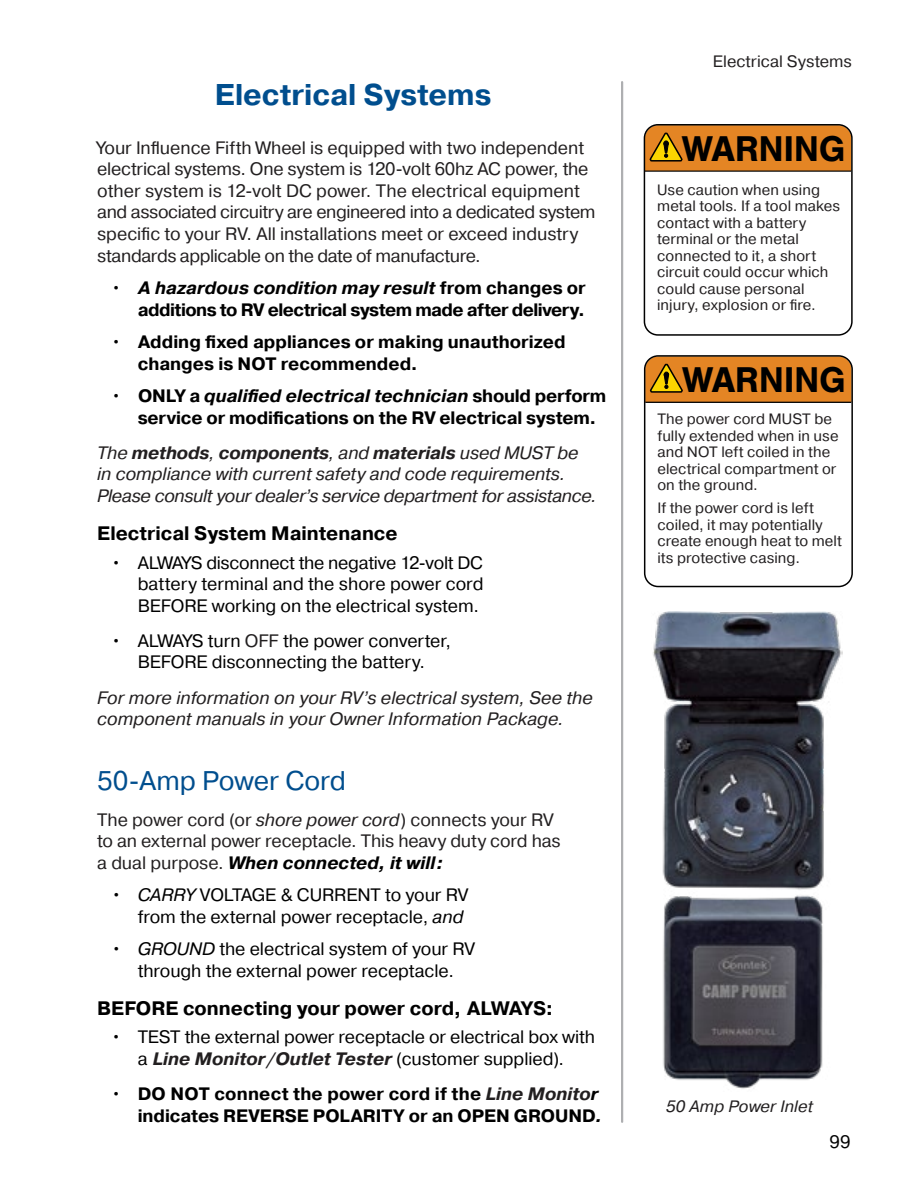
<style>
.page{position:relative;width:918px;height:1188px;background:#fff}
.page>*{position:absolute;margin:0;border:0;box-sizing:border-box;transform-origin:0 0}
.t1{font:700 37.2px "Nimbus San";letter-spacing:-.01em;color:#000}
.t2{font:700 30px "Pragmatica";color:#004e8e}
.t3{font:27px "Pragmatica";letter-spacing:-.005em;color:#004e8e}
.t4{font:700 19.5px "Pragmatica";color:#000}
.t5{font:18px/21.6px "Pragmatica";letter-spacing:-.005em;color:#221f20}
.t6{font:18px/21.6px "Pragmatica";letter-spacing:-.005em;color:#000;text-align:center}
.t7{font:italic 18px/21.6px "Pragmatica";letter-spacing:-.005em;color:#221f20}
.t8{font:700 18px/21.6px "Pragmatica";letter-spacing:-.005em;color:#000}
.t9{font:700 18px/21.6px "Pragmatica";letter-spacing:-.03em;color:#000;text-align:right}
.t10{font:16.5px "Pragmatica";letter-spacing:.005em;color:#221f20}
.t11{font:italic 16.5px "Pragmatica";color:#221f20}
.t12{font:15px/16.5px "Pragmatica";letter-spacing:.005em;color:#221f20}
.s1{font-weight:400}
.s2{font-style:italic}
.s3{font-weight:700}
.s4{color:#221f20}
.s5{font-weight:700;font-style:italic;color:#000}
.s6{font-weight:700;font-style:italic;color:#221f20}
.s7{font-style:italic;color:#221f20}
</style>
<div class="page">
<hr style="left:621px;top:82px;width:2px;height:1040px;background:#939598">
<img style="left:653px;top:612px;width:190px;height:477px">
<svg style="left:645px;top:126px;width:205px;height:45px;background:#dc8321"></svg>
<hr style="left:645px;top:171px;width:206px;height:1px;background:#000">
<div style="left:644px;top:124px;width:209px;height:212px;border:2px solid #000;border-radius:14px"></div>
<svg style="left:646px;top:358px;width:204px;height:44px;background:#dd8321"></svg>
<hr style="left:645px;top:402px;width:206px;height:1px;background:#000">
<div style="left:644px;top:355px;width:209px;height:232px;border:2px solid #000;border-radius:14px"></div>
<h2 class="t2" style="left:215px;top:75px;width:278px">Electrical Systems</h2>
<p class="t5" style="left:97px;top:137px;width:500px">Your Influence Fifth Wheel is equipped with two independent electrical systems. One system is 120-volt 60hz AC power, the other system is 12-volt DC power. The electrical equipment and associated circuitry are engineered into a dedicated system specific to your RV. All installations meet or exceed industry standards applicable on the date of manufacture.</p>
<p class="t9" style="left:111px;top:277px;width:477px"><span class="s1">•</span> <span class="s2">A hazardous condition may result</span> from changes or additions to RV electrical system made after delivery.</p>
<p class="t8" style="left:138px;top:331px;width:430px;text-indent:-27px"><span class="s1">•</span> Adding fixed appliances or making unauthorized changes is NOT recommended.</p>
<p class="t8" style="left:138px;top:385px;width:470px;text-indent:-27px"><span class="s1">•</span> ONLY a <span class="s2">qualified electrical technician</span> should perform service or modifications on the RV electrical system.</p>
<p class="t7" style="left:97px;top:442px;width:501px">The <span class="s3">methods</span>, <span class="s3">components</span>, and <span class="s3">materials</span> used MUST be in compliance with current safety and code requirements.<br>Please consult your dealer’s service department for assistance.</p>
<p class="t4" style="left:97px;top:521px;width:302px">Electrical System Maintenance</p>
<p class="t6" style="left:138px;top:552px;width:347px;text-align:justify;text-indent:-27px">• ALWAYS disconnect the negative 12-volt DC battery terminal and the shore power cord BEFORE working on the electrical system.</p>
<p class="t6" style="left:111px;top:630px;width:342px">• ALWAYS turn <span class="s4">OFF</span> the power converter,<br>BEFORE disconnecting the battery.</p>
<p class="t7" style="left:97px;top:687px;width:497px">For more information on your RV’s electrical system, See the component manuals in your Owner Information Package.</p>
<h3 class="t3" style="left:97px;top:764px;width:250px">50-Amp Power Cord</h3>
<p class="t5" style="left:97px;top:809px;width:465px">The power cord (or <span class="s2">shore power cord</span>) connects your RV to an external power receptacle. This heavy duty cord has a dual purpose. <span class="s5">When connected, it will:</span></p>
<p class="t6" style="left:111px;top:885px;width:359px;text-align:right"><span class="s2">• CARRY</span> VOLTAGE &amp; CURRENT to your RV from the external power receptacle, <span class="s2">and</span></p>
<p class="t6" style="left:111px;top:939px;width:366px"><span class="s2">• GROUND</span> the electrical system of your RV through the external power receptacle.</p>
<p class="t4" style="left:97px;top:996px;width:458px">BEFORE connecting your power cord, ALWAYS:</p>
<p class="t6" style="left:111px;top:1027px;width:486px">• TEST the external power receptacle or electrical box with a <span class="s6">Line Monitor/Outlet Tester</span> (customer supplied).</p>
<p class="t8" style="left:111px;top:1083px;width:493px;text-align:right"><span class="s1">•</span> DO NOT connect the power cord if the <span class="s7">Line Monito</span><span class="s2">r </span>indicates REVERSE POLARITY or an OPEN GROUND<span class="s2">.</span></p>
<p class="t10" style="left:713px;top:51px;width:141px">Electrical Systems</p>
<h1 class="t1" style="left:682px;top:128px;width:165px">WARNING</h1>
<p class="t12" style="left:657px;top:181px;width:185px">Use caution when using metal tools. If a tool makes contact with a battery terminal or the metal connected to it, a short circuit could occur which could cause personal injury, explosion or fire.</p>
<h1 class="t1" style="left:682px;top:359px;width:165px">WARNING</h1>
<p class="t12" style="left:657px;top:411px;width:183px">The power cord MUST be fully extended when in use and NOT left coiled in the electrical compartment or on the ground.</p>
<p class="t12" style="left:657px;top:500px;width:186px">If the power cord is left coiled, it may potentially create enough heat to melt its protective casing.</p>
<p class="t11" style="left:666px;top:1096px;width:148px">50 Amp Power Inlet</p>
<p class="t6" style="left:830px;top:1132px;width:22px">99</p>
</div>
